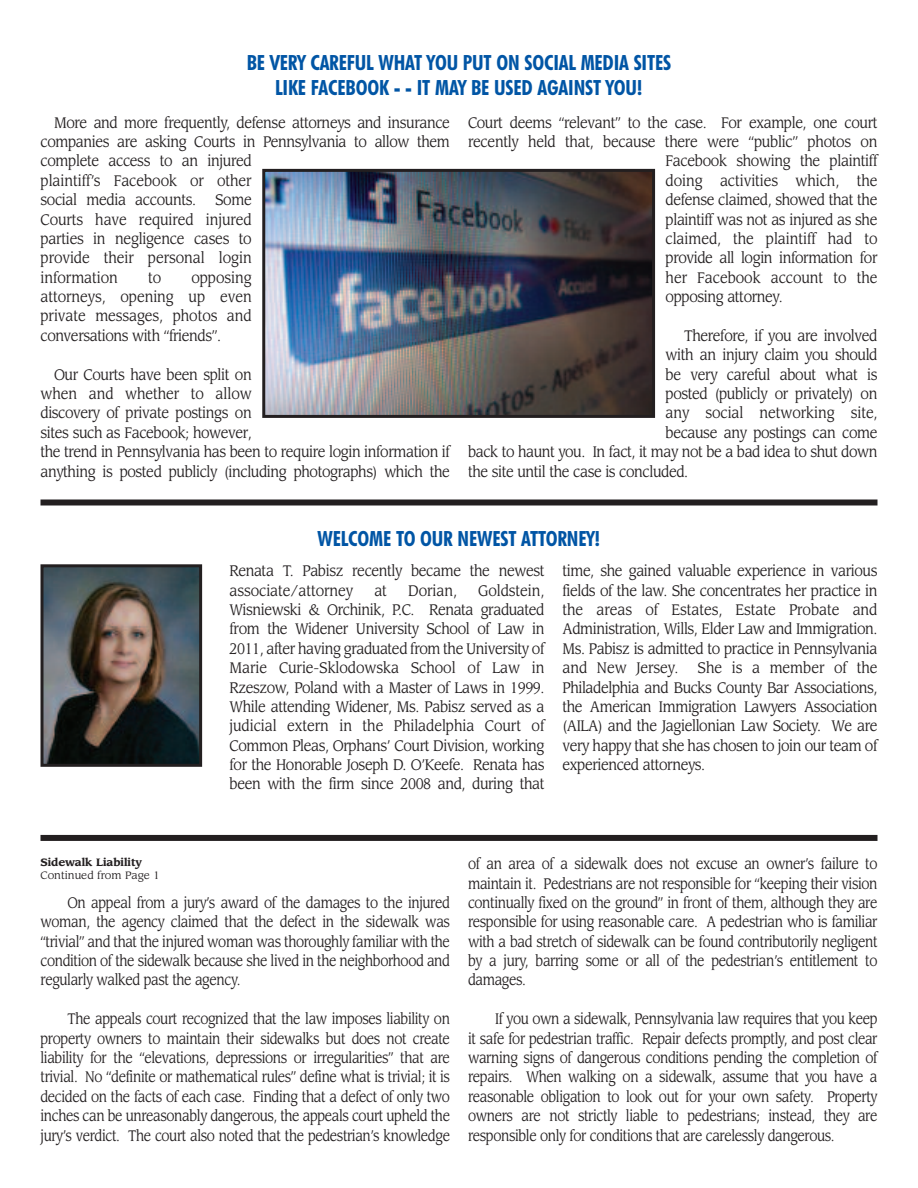
<style>
.page{position:relative;width:918px;height:1188px;background:#fff}
.page>*{position:absolute;margin:0;border:0;box-sizing:border-box;transform-origin:0 0}
.t1{font:700 condensed 21px/25.2px "Futura BT";letter-spacing:-.01em;color:#0155a5;text-align:center}
.t2{font:15px/19.4px "Leawood";letter-spacing:-.03em;color:#231f20;text-align:justify;scale:.9 1}
.t3{font:15px/19.4px "Leawood";letter-spacing:-.03em;color:#231f20;text-align:justify;scale:.86 1}
.t4{font:15px "Leawood";letter-spacing:-.005em;color:#231f20;scale:.9 1}
.t5{font:10.5px "Leawood";color:#231f20}
.t6{font:700 10.5px "Leawood";color:#231f20}
</style>
<div class="page">
<div style="left:40px;top:835px;width:838px;height:6px;background:#231f20"></div>
<img style="left:266px;top:173px;width:385px;height:241px">
<div style="left:262px;top:169px;width:393px;height:249px;border:3px solid #231f20"></div>
<div style="left:40px;top:500px;width:838px;height:6px;background:#231f20"></div>
<img style="left:44px;top:568px;width:154px;height:195px">
<div style="left:40px;top:564px;width:162px;height:203px;border:3px solid #231f20"></div>
<h1 class="t1" style="left:247px;top:51px;width:426px">BE VERY CAREFUL WHAT YOU PUT ON SOCIAL MEDIA SITES<br>LIKE FACEBOOK - - IT MAY BE USED AGAINST YOU!</h1>
<p class="t2" style="left:41px;top:114px;width:457px;text-align:left;text-indent:14px">More and more frequently, defense attorneys and insurance companies are asking Courts in Pennsylvania to allow them complete access to an injured<br>plaintiff’s Facebook or other<br>social media accounts.</p>
<p class="t2" style="left:468px;top:114px;width:457px">Court deems “relevant” to the case. For example, one court</p>
<p class="t2" style="left:468px;top:133px;width:457px">recently held that, because there were “public” photos on</p>
<p class="t2" style="left:666px;top:153px;width:237px">Facebook showing the plaintiff</p>
<p class="t4" style="left:666px;top:174px;width:237px">doing activities which, the</p>
<p class="t2" style="left:666px;top:192px;width:237px">defense claimed, showed that the</p>
<p class="t2" style="left:666px;top:211px;width:237px">plaintiff was not as injured as she</p>
<p class="t4" style="left:666px;top:232px;width:237px">claimed, the plaintiff had to</p>
<p class="t2" style="left:666px;top:250px;width:237px">provide all login information for</p>
<p class="t4" style="left:666px;top:271px;width:237px">her Facebook account to the</p>
<p class="t2" style="left:666px;top:288px;width:132px">opposing attorney.</p>
<p class="t2" style="left:684px;top:327px;width:217px">Therefore, if you are involved</p>
<p class="t2" style="left:666px;top:347px;width:237px">with an injury claim you should</p>
<p class="t2" style="left:666px;top:366px;width:237px">be very careful about what is</p>
<p class="t2" style="left:666px;top:385px;width:237px">posted (publicly or privately) on</p>
<p class="t4" style="left:666px;top:406px;width:237px">any social networking site,</p>
<p class="t2" style="left:666px;top:424px;width:237px">because any postings can come</p>
<p class="t2" style="left:468px;top:443px;width:457px">back to haunt you. In fact, it may not be a bad idea to shut down</p>
<p class="t2" style="left:468px;top:463px;width:246px">the site until the case is concluded.</p>
<p class="t2" style="left:41px;top:192px;width:236px;text-indent:175px">Some Courts have required injured parties in negligence cases to provide their personal login information</p>
<p class="t2" style="left:41px;top:269px;width:236px;text-indent:151px">opposing attorneys, opening up even private messages, photos and conversations with “friends”.</p>
<p class="t2" style="left:41px;top:366px;width:457px;text-align:left;text-indent:14px">Our Courts have been split on<br>when and whether to allow<br>discovery of private postings on<br>sites such as Facebook; however,<br>the trend in Pennsylvania has been to require login information if anything is posted publicly (including photographs) which the</p>
<p class="t2" style="left:148px;top:269px;width:16px">to</p>
<h1 class="t1" style="left:318px;top:528px;width:284px">WELCOME TO OUR NEWEST ATTORNEY!</h1>
<p class="t2" style="left:230px;top:563px;width:352px">Renata T. Pabisz recently became the newest associate/attorney</p>
<p class="t2" style="left:563px;top:563px;width:352px">time, she gained valuable experience in various fields of the law. She concentrates her practice in the areas of Estates, Estate Probate and Administration, Wills, Elder Law and Immigration.<br>Ms. Pabisz is admitted to practice in Pennsylvania and New Jersey.</p>
<p class="t2" style="left:230px;top:582px;width:352px;text-indent:249px">Goldstein, Wisniewski &amp; Orchinik, P.C. Renata graduated from the Widener University School of Law in 2011, after having graduated from the University of Marie Curie-Sklodowska School of Law in Rzeszow, Poland with a Master of Laws in 1999.<br>While attending Widener, Ms. Pabisz served as a judicial extern in the Philadelphia Court of Common Pleas, Orphans’ Court Division, working for the Honorable Joseph D. O’Keefe. Renata has been with the firm since 2008 and, during that</p>
<p class="t2" style="left:374px;top:582px;width:16px">at</p>
<p class="t2" style="left:408px;top:582px;width:56px">Dorian,</p>
<p class="t2" style="left:563px;top:659px;width:352px;text-indent:135px">She is a member of the Philadelphia and Bucks County Bar Associations, the American Immigration Lawyers Association (AILA) and the Jagiellonian Law Society. We are very happy that she has chosen to join our team of experienced attorneys.</p>
<p class="t6" style="left:41px;top:857px;width:103px">Sidewalk Liability</p>
<p class="t5" style="left:41px;top:871px;width:121px">Continued from Page 1</p>
<p class="t3" style="left:41px;top:894px;width:478px;text-indent:27px">On appeal from a jury’s award of the damages to the injured woman, the agency claimed that the defect in the sidewalk was “trivial” and that the injured woman was thoroughly familiar with the condition of the sidewalk because she lived in the neighborhood and regularly walked past the agency.</p>
<p class="t3" style="left:41px;top:1011px;width:478px;text-indent:27px">The appeals court recognized that the law imposes liability on property owners to maintain their sidewalks but does not create liability for the “elevations, depressions or irregularities” that are trivial. No “definite or mathematical rules” define what is trivial; it is decided on the facts of each case. Finding that a defect of only two inches can be unreasonably dangerous, the appeals court upheld the jury’s verdict. The court also noted that the pedestrian’s knowledge</p>
<p class="t3" style="left:468px;top:856px;width:478px">of an area of a sidewalk does not excuse an owner’s failure to maintain it. Pedestrians are not responsible for “keeping their vision continually fixed on the ground” in front of them, although they are responsible for using reasonable care. A pedestrian who is familiar with a bad stretch of sidewalk can be found contributorily negligent by a jury, barring some or all of the pedestrian’s entitlement to damages.</p>
<p class="t3" style="left:468px;top:1011px;width:478px;text-indent:27px">If you own a sidewalk, Pennsylvania law requires that you keep it safe for pedestrian traffic. Repair defects promptly, and post clear warning signs of dangerous conditions pending the completion of repairs. When walking on a sidewalk, assume that you have a reasonable obligation to look out for your own safety. Property owners are not strictly liable to pedestrians; instead, they are responsible only for conditions that are carelessly dangerous.</p>
</div>
